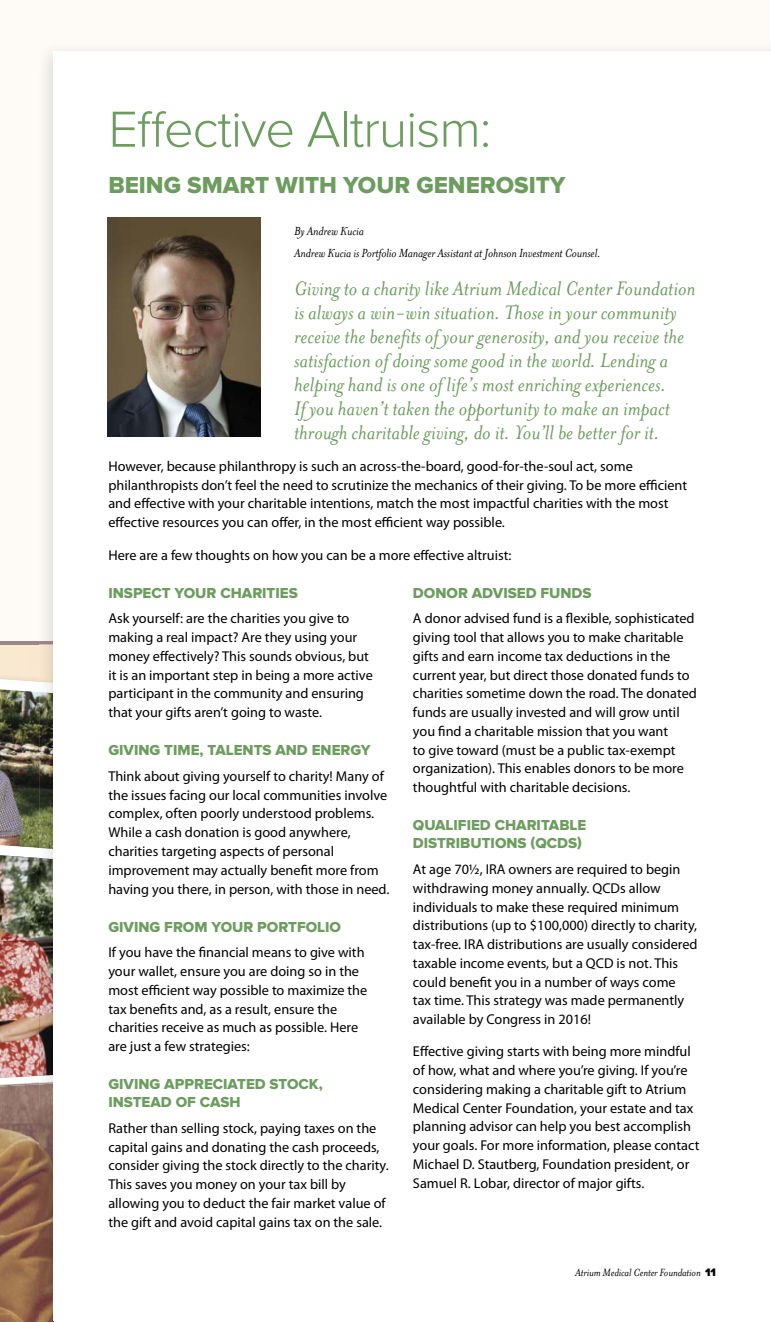
<style>
.page{position:relative;width:771px;height:1322px;background:#fff}
.page>*{position:absolute;margin:0;border:0;box-sizing:border-box;transform-origin:0 0}
.t1{font:300 52.5px "Proxima Nova";letter-spacing:-.02em;color:#6c9d5e}
.t2{font:24px "Proxima Nova Extrabld";color:#6c9d5e}
.t3{font:italic 22.5px/24px "Mrs Eaves";color:#6c9d5e}
.t4{font:15px/18px "Proxima Nova Extrabld";color:#6c9d5e}
.t5{font:14.25px/18.8px "Myriad Pro";color:#000}
.t6{font:italic 13.5px/21.8px "Mrs Eaves";letter-spacing:-.01em;color:#000}
.t7{font:italic 12px "Mrs Eaves";letter-spacing:-.01em;color:#000}
.t8{font:900 10.5px "Proxima Nova";color:#000}
.s1{font-family:"Proxima Nova";font-weight:900;font-style:normal;font-size:11.25px}
</style>
<div class="page">
<div style="left:0;top:0;width:769px;height:1320px;background:#fefbf6"></div>
<img style="left:0;top:644px;width:39px;height:297px">
<img style="left:0;top:1086px;width:39px;height:234px">
<img style="left:0;top:941px;width:39px;height:134px">
<img style="left:0;top:1075px;width:39px;height:11px">
<hr style="left:0;top:641px;width:769px;height:3px;background:#9e868b">
<img style="left:39px;top:644px;width:14px;height:676px">
<img style="left:39px;top:691px;width:14px;height:157px">
<div style="left:54px;top:51px;width:715px;height:1269px;background:#fff"></div>
<img style="left:108px;top:218px;width:152px;height:218px">
<h1 class="t1" style="left:108px;top:109px;width:384px">Effective Altruism:</h1>
<h2 class="t2" style="left:108px;top:176px;width:458px">BEING SMART WITH YOUR GENEROSITY</h2>
<p class="t6" style="left:294px;top:220px;width:308px">By Andrew Kucia<br>Andrew Kucia is Portfolio Manager Assistant at Johnson Investment Counsel.</p>
<p class="t3" style="left:294px;top:275px;width:403px">Giving to a charity like Atrium Medical Center Foundation is always a win-win situation. Those in your community receive the benefits of your generosity, and you receive the satisfaction of doing some good in the world. Lending a helping hand is one of life’s most enriching experiences.<br>If you haven’t taken the opportunity to make an impact through charitable giving, do it. You’ll be better for it.</p>
<p class="t5" style="left:108px;top:458px;width:580px">However, because philanthropy is such an across-the-board, good-for-the-soul act, some philanthropists don’t feel the need to scrutinize the mechanics of their giving. To be more efficient and effective with your charitable intentions, match the most impactful charities with the most effective resources you can offer, in the most efficient way possible.</p>
<p class="t5" style="left:108px;top:546px;width:404px">Here are a few thoughts on how you can be a more effective altruist:</p>
<p class="t4" style="left:108px;top:585px;width:191px">INSPECT YOUR CHARITIES</p>
<p class="t5" style="left:108px;top:610px;width:266px">Ask yourself: are the charities you give to making a real impact? Are they using your money effectively? This sounds obvious, but it is an important step in being a more active participant in the community and ensuring that your gifts aren’t going to waste.</p>
<p class="t4" style="left:108px;top:742px;width:264px">GIVING TIME, TALENTS AND ENERGY</p>
<p class="t5" style="left:108px;top:768px;width:282px">Think about giving yourself to charity! Many of the issues facing our local communities involve complex, often poorly understood problems.<br>While a cash donation is good anywhere, charities targeting aspects of personal improvement may actually benefit more from having you there, in person, with those in need.</p>
<p class="t4" style="left:108px;top:918px;width:234px">GIVING FROM YOUR PORTFOLIO</p>
<p class="t5" style="left:108px;top:944px;width:260px">If you have the financial means to give with your wallet, ensure you are doing so in the most efficient way possible to maximize the tax benefits and, as a result, ensure the charities receive as much as possible. Here are just a few strategies:</p>
<p class="t4" style="left:108px;top:1076px;width:216px">GIVING APPRECIATED STOCK,<br>INSTEAD OF CASH</p>
<p class="t5" style="left:108px;top:1119px;width:281px">Rather than selling stock, paying taxes on the capital gains and donating the cash proceeds, consider giving the stock directly to the charity.<br>This saves you money on your tax bill by allowing you to deduct the fair market value of the gift and avoid capital gains tax on the sale.</p>
<p class="t4" style="left:412px;top:585px;width:180px">DONOR ADVISED FUNDS</p>
<p class="t5" style="left:412px;top:610px;width:285px">A donor advised fund is a flexible, sophisticated giving tool that allows you to make charitable gifts and earn income tax deductions in the current year, but direct those donated funds to charities sometime down the road. The donated funds are usually invested and will grow until you find a charitable mission that you want<br>to give toward (must be a public tax-exempt organization). This enables donors to be more thoughtful with charitable decisions.</p>
<p class="t4" style="left:412px;top:817px;width:175px">QUALIFIED CHARITABLE<br>DISTRIBUTIONS (QCDS)</p>
<p class="t5" style="left:412px;top:861px;width:286px">At age 70½, IRA owners are required to begin withdrawing money annually. QCDs allow individuals to make these required minimum distributions (up to $100,000) directly to charity, tax-free. IRA distributions are usually considered taxable income events, but a QCD is not. This could benefit you in a number of ways come<br>tax time. This strategy was made permanently available by Congress in 2016!</p>
<p class="t5" style="left:412px;top:1043px;width:288px">Effective giving starts with being more mindful of how, what and where you’re giving. If you’re considering making a charitable gift to Atrium Medical Center Foundation, your estate and tax planning advisor can help you best accomplish your goals. For more information, please contact Michael D. Stautberg, Foundation president, or Samuel R. Lobar, director of major gifts.</p>
<p class="t7" style="left:574px;top:1264px;width:142px">Atrium Medical Center Foundation <span class="s1">11</span></p>
<p class="t8" style="left:705px;top:1268px;width:12px">11</p>
</div>
